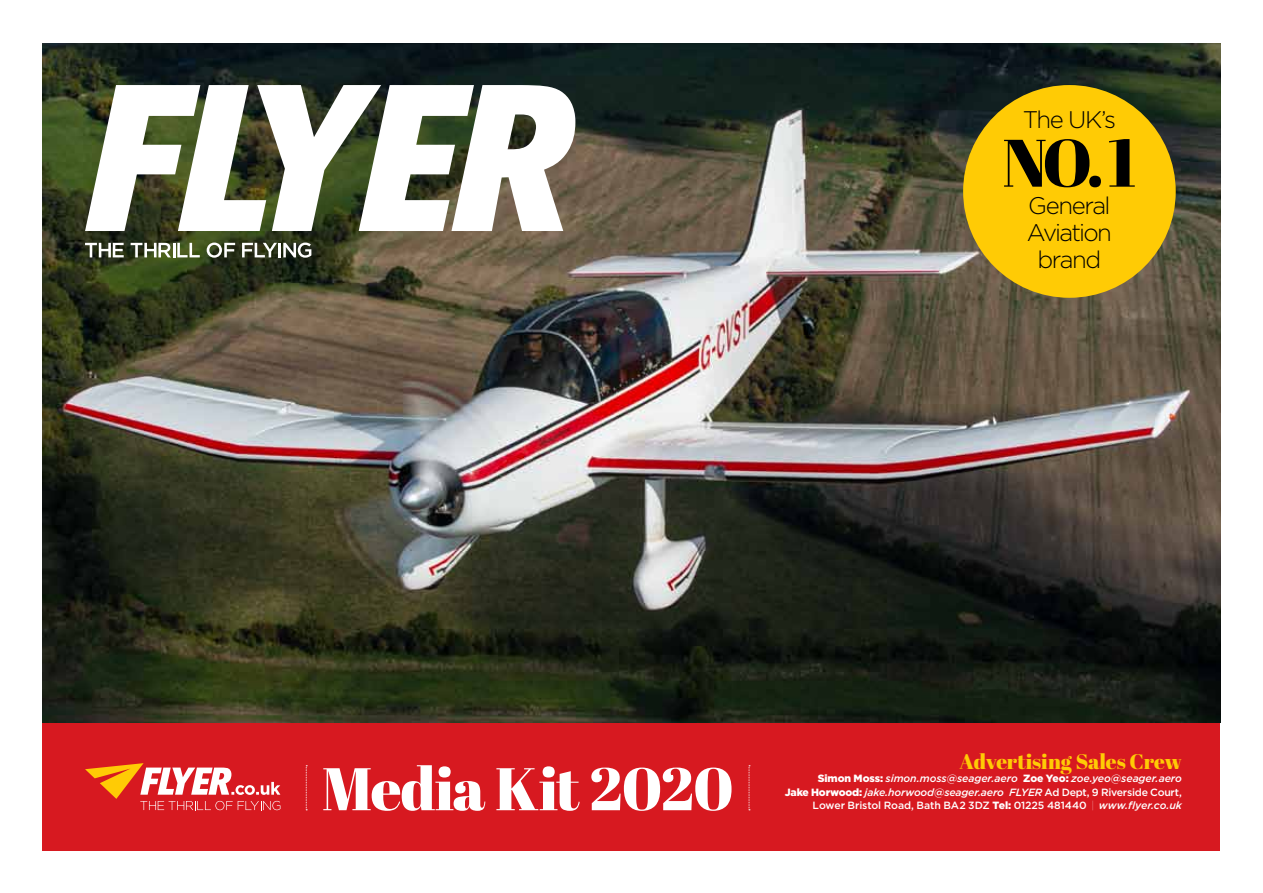
<style>
.page{position:relative;width:1263px;height:893px;background:#fff}
.page>*{position:absolute;margin:0;border:0;box-sizing:border-box;transform-origin:0 0}
.t1{font:66.9px "Abril Fatface";color:#000}
.t2{font:60px "Abril Fatface";letter-spacing:-.02em;color:#fff}
.t3{font:300 24px/27px "Gotham";letter-spacing:-.065em;color:#000;text-align:center}
.t4{font:21px "Abril Fatface";letter-spacing:-.005em;color:#ffcb05}
.t5{font:italic 500 10.5px/13.5px "Gotham";letter-spacing:-.01em;color:#fff;text-align:right}
.s1{font-weight:900;font-style:normal}
.s2{font-style:normal}
.s3{font-weight:100;font-style:normal}
</style>
<div class="page">
<div style="left:43px;top:723px;width:1177px;height:127px;background:#d71920"></div>
<svg style="left:85px;top:763px;width:195px;height:47px"></svg>
<svg style="left:306px;top:765px;width:1px;height:45px"></svg>
<svg style="left:749px;top:765px;width:1px;height:45px"></svg>
<img style="left:43px;top:43px;width:1177px;height:680px">
<svg style="left:85px;top:243px;width:39px;height:14px"></svg>
<svg style="left:131px;top:243px;width:69px;height:14px"></svg>
<svg style="left:207px;top:243px;width:28px;height:15px"></svg>
<svg style="left:242px;top:243px;width:35px;height:14px"></svg>
<hr style="left:278px;top:243px;width:3px;height:14px;background:#fff">
<svg style="left:283px;top:243px;width:28px;height:15px"></svg>
<svg style="left:85px;top:85px;width:490px;height:146px"></svg>
<div style="left:963px;top:85px;width:213px;height:213px;background:#ffcb05;border-radius:50%"></div>
<h3 class="t3" style="left:1023px;top:106px;width:95px">The UK’s</h3>
<h1 class="t1" style="left:1002px;top:116px;width:136px">No. 1</h1>
<h3 class="t3" style="left:1027px;top:191px;width:87px">General<br>Aviation brand</h3>
<h2 class="t2" style="left:322px;top:747px;width:413px">Media Kit 2020</h2>
<h3 class="t4" style="left:960px;top:747px;width:224px">Advertising Sales Crew</h3>
<p class="t5" style="left:785px;top:772px;width:399px"><span class="s1">Simon Moss:</span> simon.moss@seager.aero <span class="s1">Zoe Yeo:</span> zoe.yeo@seager.aero<br><span class="s1">Jake Horwood:</span> jake.horwood@seager.aero FLYER <span class="s2">Ad Dept, 9 Riverside Court,<br>Lower Bristol Road, Bath BA2 3DZ</span> <span class="s1">Tel:</span> <span class="s2">01225 481440</span> <span class="s3">|</span> www.flyer.co.uk</p>
</div>
